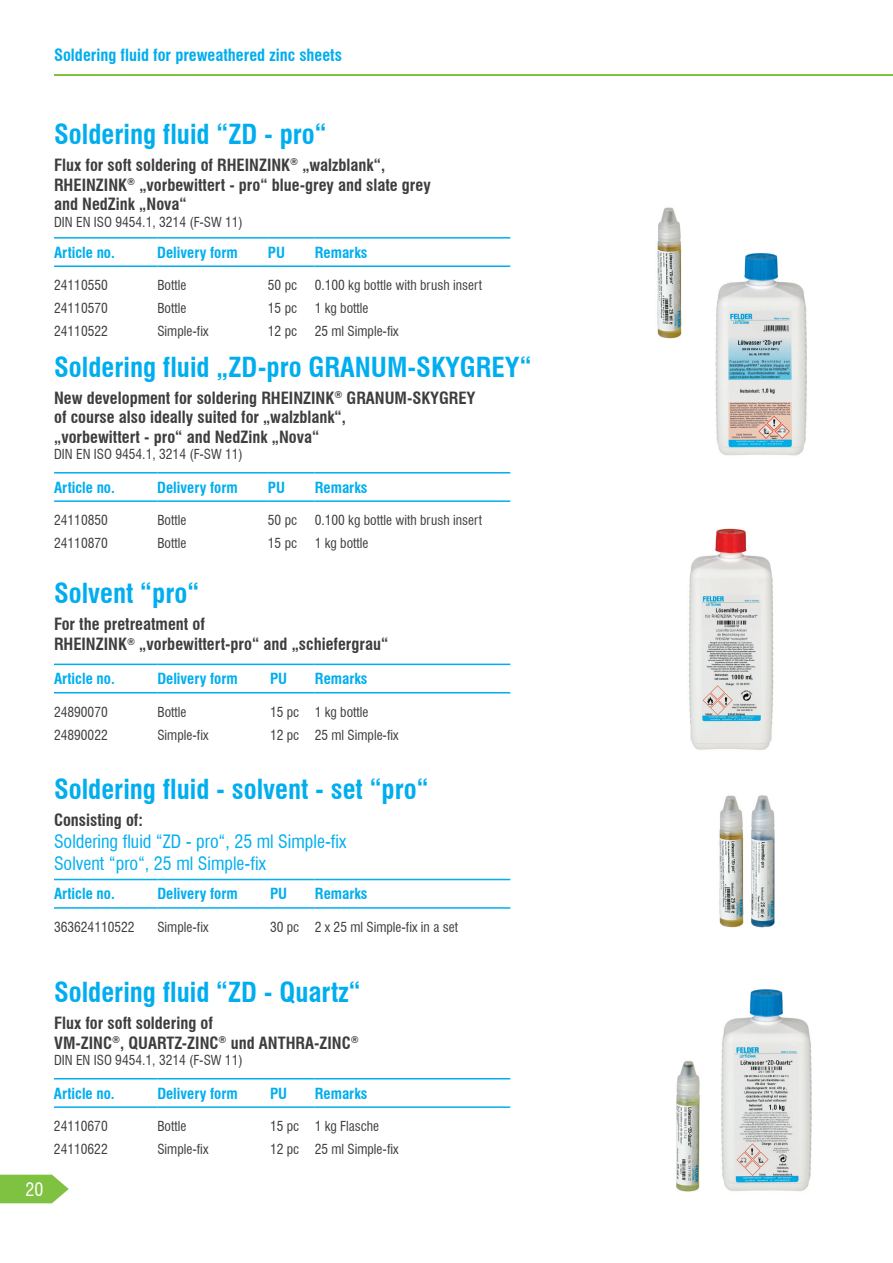
<style>
.page{position:relative;width:893px;height:1263px;background:#fff}
.page>*{position:absolute;margin:0;border:0;box-sizing:border-box;transform-origin:0 0}
.t1{font:700 condensed 27px "Swiss 721 BT";color:#00aeef}
.t2{font:condensed 18px/21.6px "Swiss 721 BT";color:#00aeef}
.t3{font:condensed 18px "Swiss 721 BT";color:#fff}
.t4{font:700 condensed 16.5px/19.8px "Swiss 721 BT";color:#3e3e3f}
.t5{font:700 condensed 16.5px "Swiss 721 BT";color:#00aeef}
.t6{font:700 condensed 15px "Swiss 721 BT";color:#00aeef}
.t7{font:condensed 13.5px "Swiss 721 BT";color:#3e3e3f}
</style>
<div class="page">
<svg style="left:0;top:1175px;width:69px;height:28px;background:#8ec958"></svg>
<hr style="left:54px;top:74px;width:839px;height:2px;background:#7fc241">
<hr style="left:54px;top:237px;width:103px;height:2px;background:#00aeef">
<hr style="left:157px;top:237px;width:111px;height:2px;background:#00aeef">
<hr style="left:268px;top:237px;width:47px;height:2px;background:#00aeef">
<hr style="left:315px;top:237px;width:195px;height:2px;background:#00aeef">
<hr style="left:54px;top:265px;width:103px;height:2px;background:#00aeef">
<hr style="left:157px;top:265px;width:111px;height:2px;background:#00aeef">
<hr style="left:268px;top:265px;width:47px;height:2px;background:#00aeef">
<hr style="left:315px;top:265px;width:195px;height:2px;background:#00aeef">
<hr style="left:54px;top:1078px;width:103px;height:1px;background:#00aeef">
<hr style="left:157px;top:1078px;width:113px;height:1px;background:#00aeef">
<hr style="left:270px;top:1078px;width:45px;height:1px;background:#00aeef">
<hr style="left:315px;top:1078px;width:195px;height:1px;background:#00aeef">
<hr style="left:54px;top:1106px;width:103px;height:2px;background:#00aeef">
<hr style="left:157px;top:1106px;width:113px;height:2px;background:#00aeef">
<hr style="left:270px;top:1106px;width:45px;height:2px;background:#00aeef">
<hr style="left:315px;top:1106px;width:195px;height:2px;background:#00aeef">
<hr style="left:54px;top:664px;width:103px;height:1px;background:#00aeef">
<hr style="left:157px;top:664px;width:113px;height:1px;background:#00aeef">
<hr style="left:270px;top:664px;width:45px;height:1px;background:#00aeef">
<hr style="left:315px;top:664px;width:195px;height:1px;background:#00aeef">
<hr style="left:54px;top:692px;width:103px;height:1px;background:#00aeef">
<hr style="left:157px;top:692px;width:113px;height:1px;background:#00aeef">
<hr style="left:270px;top:692px;width:45px;height:1px;background:#00aeef">
<hr style="left:315px;top:692px;width:195px;height:1px;background:#00aeef">
<img style="left:689px;top:528px;width:85px;height:222px">
<hr style="left:54px;top:879px;width:103px;height:1px;background:#00aeef">
<hr style="left:157px;top:879px;width:113px;height:1px;background:#00aeef">
<hr style="left:270px;top:879px;width:45px;height:1px;background:#00aeef">
<hr style="left:315px;top:879px;width:195px;height:1px;background:#00aeef">
<hr style="left:54px;top:907px;width:103px;height:2px;background:#00aeef">
<hr style="left:157px;top:907px;width:113px;height:2px;background:#00aeef">
<hr style="left:270px;top:907px;width:45px;height:2px;background:#00aeef">
<hr style="left:315px;top:907px;width:195px;height:2px;background:#00aeef">
<img style="left:715px;top:253px;width:92px;height:203px">
<img style="left:657px;top:207px;width:25px;height:132px">
<img style="left:719px;top:795px;width:25px;height:133px">
<img style="left:751px;top:795px;width:24px;height:133px">
<img style="left:721px;top:989px;width:91px;height:203px">
<img style="left:676px;top:1061px;width:24px;height:131px">
<hr style="left:54px;top:472px;width:103px;height:1px;background:#00aeef">
<hr style="left:157px;top:472px;width:111px;height:1px;background:#00aeef">
<hr style="left:268px;top:472px;width:47px;height:1px;background:#00aeef">
<hr style="left:315px;top:472px;width:195px;height:1px;background:#00aeef">
<hr style="left:54px;top:500px;width:103px;height:2px;background:#00aeef">
<hr style="left:157px;top:500px;width:111px;height:2px;background:#00aeef">
<hr style="left:268px;top:500px;width:47px;height:2px;background:#00aeef">
<hr style="left:315px;top:500px;width:195px;height:2px;background:#00aeef">
<p class="t5" style="left:54px;top:45px;width:289px">Soldering fluid for preweathered zinc sheets</p>
<h1 class="t1" style="left:54px;top:118px;width:274px">Soldering fluid “ZD - pro“</h1>
<p class="t4" style="left:54px;top:155px;width:378px">Flux for soft soldering of RHEINZINK<sup>®</sup> „walzblank“,<br>RHEINZINK<sup>®</sup> „vorbewittert - pro“ blue-grey and slate grey and NedZink „Nova“</p>
<p class="t7" style="left:54px;top:214px;width:190px">DIN EN ISO 9454.1, 3214 (F-SW 11)</p>
<p class="t6" style="left:54px;top:243px;width:62px">Article no.</p>
<p class="t6" style="left:157px;top:243px;width:82px">Delivery form</p>
<p class="t6" style="left:268px;top:243px;width:19px">PU</p>
<p class="t6" style="left:315px;top:243px;width:54px">Remarks</p>
<p class="t7" style="left:54px;top:277px;width:55px">24110550</p>
<p class="t7" style="left:157px;top:277px;width:31px">Bottle</p>
<p class="t7" style="left:268px;top:277px;width:31px">50 pc</p>
<p class="t7" style="left:315px;top:277px;width:169px">0.100 kg bottle with brush insert</p>
<p class="t7" style="left:54px;top:300px;width:55px">24110570</p>
<p class="t7" style="left:157px;top:300px;width:31px">Bottle</p>
<p class="t7" style="left:268px;top:300px;width:31px">15 pc</p>
<p class="t7" style="left:315px;top:300px;width:55px">1 kg bottle</p>
<p class="t7" style="left:54px;top:323px;width:55px">24110522</p>
<p class="t7" style="left:157px;top:323px;width:53px">Simple-fix</p>
<p class="t7" style="left:268px;top:323px;width:31px">12 pc</p>
<p class="t7" style="left:315px;top:323px;width:85px">25 ml Simple-fix</p>
<h1 class="t1" style="left:54px;top:351px;width:479px">Soldering fluid „ZD-pro GRANUM-SKYGREY“</h1>
<p class="t4" style="left:54px;top:388px;width:423px">New development for soldering RHEINZINK<sup>®</sup> GRANUM-SKYGREY of course also ideally suited for „walzblank“,<br>„vorbewittert - pro“ and NedZink „Nova“</p>
<p class="t7" style="left:54px;top:446px;width:190px">DIN EN ISO 9454.1, 3214 (F-SW 11)</p>
<p class="t6" style="left:54px;top:478px;width:62px">Article no.</p>
<p class="t6" style="left:157px;top:478px;width:82px">Delivery form</p>
<p class="t6" style="left:268px;top:478px;width:19px">PU</p>
<p class="t6" style="left:315px;top:478px;width:54px">Remarks</p>
<p class="t7" style="left:54px;top:512px;width:55px">24110850</p>
<p class="t7" style="left:157px;top:512px;width:31px">Bottle</p>
<p class="t7" style="left:268px;top:512px;width:31px">50 pc</p>
<p class="t7" style="left:315px;top:512px;width:169px">0.100 kg bottle with brush insert</p>
<p class="t7" style="left:54px;top:535px;width:55px">24110870</p>
<p class="t7" style="left:157px;top:535px;width:31px">Bottle</p>
<p class="t7" style="left:268px;top:535px;width:31px">15 pc</p>
<p class="t7" style="left:315px;top:535px;width:55px">1 kg bottle</p>
<h1 class="t1" style="left:54px;top:577px;width:147px">Solvent “pro“</h1>
<p class="t4" style="left:54px;top:614px;width:336px">For the pretreatment of<br>RHEINZINK<sup>®</sup> „vorbewittert-pro“ and „schiefergrau“</p>
<p class="t6" style="left:54px;top:670px;width:62px">Article no.</p>
<p class="t6" style="left:157px;top:670px;width:82px">Delivery form</p>
<p class="t6" style="left:270px;top:670px;width:19px">PU</p>
<p class="t6" style="left:315px;top:670px;width:54px">Remarks</p>
<p class="t7" style="left:54px;top:703px;width:55px">24890070</p>
<p class="t7" style="left:157px;top:703px;width:31px">Bottle</p>
<p class="t7" style="left:270px;top:703px;width:100px">15 pc 1 kg bottle</p>
<p class="t7" style="left:54px;top:726px;width:55px">24890022</p>
<p class="t7" style="left:157px;top:726px;width:53px">Simple-fix</p>
<p class="t7" style="left:270px;top:726px;width:130px">12 pc 25 ml Simple-fix</p>
<h1 class="t1" style="left:54px;top:773px;width:376px">Soldering fluid - solvent - set “pro“</h1>
<p class="t4" style="left:54px;top:810px;width:91px">Consisting of:</p>
<h2 class="t2" style="left:54px;top:831px;width:294px">Soldering fluid “ZD - pro“, 25 ml Simple-fix<br>Solvent “pro“, 25 ml Simple-fix</h2>
<p class="t6" style="left:54px;top:885px;width:62px">Article no.</p>
<p class="t6" style="left:157px;top:885px;width:82px">Delivery form</p>
<p class="t6" style="left:270px;top:885px;width:19px">PU</p>
<p class="t6" style="left:315px;top:885px;width:54px">Remarks</p>
<p class="t7" style="left:54px;top:919px;width:82px">363624110522</p>
<p class="t7" style="left:157px;top:919px;width:53px">Simple-fix</p>
<p class="t7" style="left:270px;top:919px;width:189px">30 pc 2 x 25 ml Simple-fix in a set</p>
<h2 class="t3" style="left:25px;top:1178px;width:19px">20</h2>
<h1 class="t1" style="left:54px;top:976px;width:308px">Soldering fluid “ZD - Quartz“</h1>
<p class="t4" style="left:54px;top:1013px;width:306px">Flux for soft soldering of<br>VM-ZINC<sup>®</sup>, QUARTZ-ZINC<sup>®</sup> und ANTHRA-ZINC<sup>®</sup></p>
<p class="t7" style="left:54px;top:1052px;width:190px">DIN EN ISO 9454.1, 3214 (F-SW 11)</p>
<p class="t6" style="left:54px;top:1084px;width:62px">Article no.</p>
<p class="t6" style="left:157px;top:1084px;width:82px">Delivery form</p>
<p class="t6" style="left:270px;top:1084px;width:19px">PU</p>
<p class="t6" style="left:315px;top:1084px;width:54px">Remarks</p>
<p class="t7" style="left:54px;top:1118px;width:55px">24110670</p>
<p class="t7" style="left:157px;top:1118px;width:31px">Bottle</p>
<p class="t7" style="left:270px;top:1118px;width:111px">15 pc 1 kg Flasche</p>
<p class="t7" style="left:54px;top:1141px;width:55px">24110622</p>
<p class="t7" style="left:157px;top:1141px;width:53px">Simple-fix</p>
<p class="t7" style="left:270px;top:1141px;width:130px">12 pc 25 ml Simple-fix</p>
</div>
